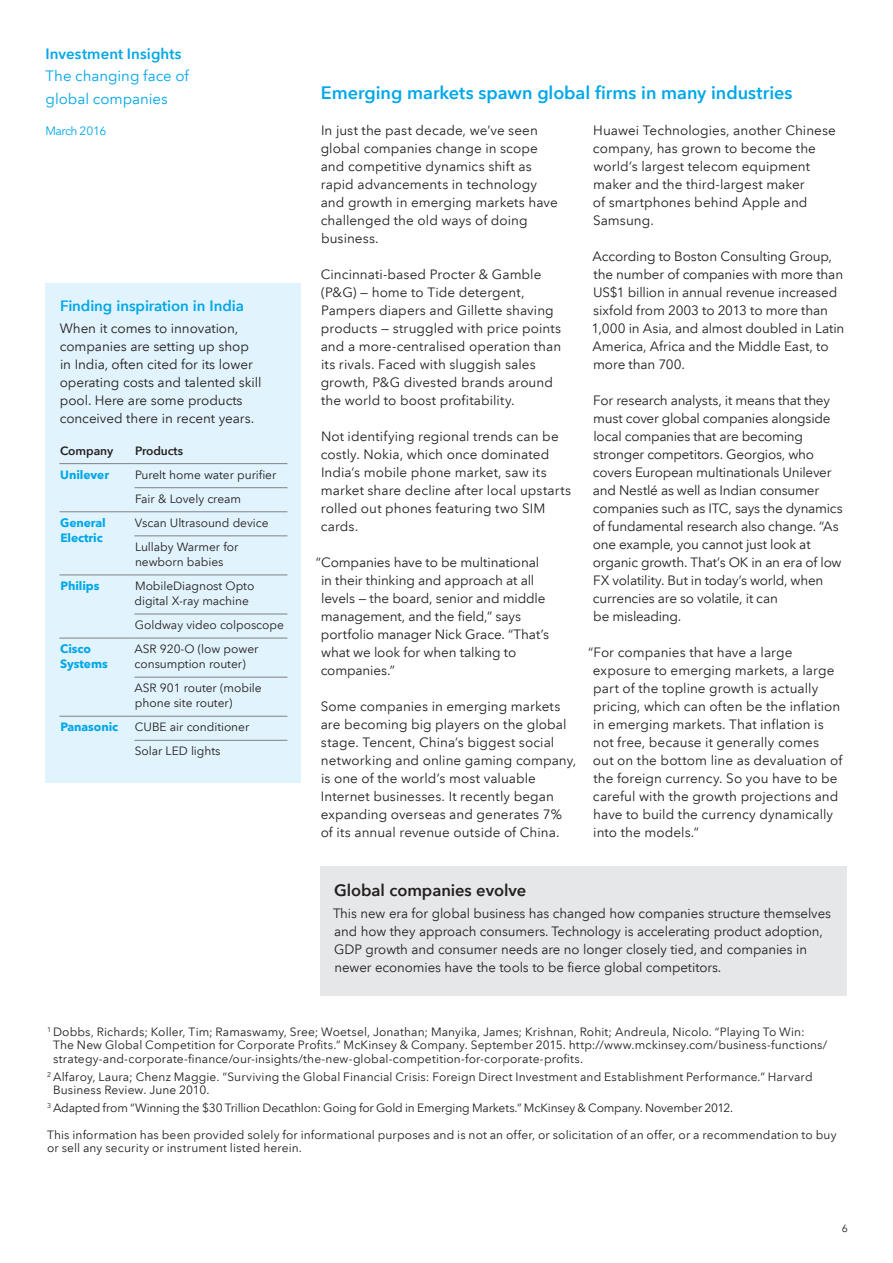
<style>
.page{position:relative;width:893px;height:1263px;background:#fff}
.page>*{position:absolute;margin:0;border:0;box-sizing:border-box;transform-origin:0 0}
.Subhead_Blue{font:600 18px "Avenir Next LT Com";letter-spacing:-.005em;color:#00a7e9}
.Subhead_Blue-2{font:600 16.5px "Avenir Next LT Com";letter-spacing:-.005em;color:#231f20}
.Subhead_Blue-3{font:600 15px "Avenir Next LT Com";letter-spacing:-.005em;color:#00a7e9}
.t1{font:15px/22.5px "Avenir Next LT Com";color:#00a7e9}
.Body_text_-_9_12{font:13.5px/18px "Avenir Next LT Com";color:#231f20}
.Body_Black{font:13.5px/18px "Avenir Next LT Com";letter-spacing:-.005em;color:#231f20}
.Body_text_-_9_12-2{font:13.5px/18px "Avenir Next LT Com";letter-spacing:-.02em;color:#231f20}
.Body_Black-2{font:12px/15px "Avenir Next LT Com";letter-spacing:.005em;color:#231f20}
.Body_Black-3{font:12px "Avenir Next LT Com";letter-spacing:-.015em;color:#231f20}
.Body_Black-4{font:700 12px/15px "Avenir Next LT Com";letter-spacing:-.005em;color:#00a7e9}
.Body_Black-5{font:600 12px "Avenir Next LT Com";letter-spacing:-.005em;color:#231f20}
.t2{font:12px "Avenir Next LT Com";letter-spacing:-.055em;color:#00a7e9}
.t3{font:10.5px "Avenir Next LT Com";color:#231f20}
.s1{font-style:inherit}
</style>
<div class="page">
<div style="left:46px;top:283px;width:255px;height:500px;background:#e1f3fc"></div>
<hr style="left:59px;top:463px;width:75px;height:1px;background:#808285">
<hr style="left:59px;top:511px;width:75px;height:1px;background:#808285">
<hr style="left:59px;top:574px;width:75px;height:1px;background:#808285">
<hr style="left:59px;top:638px;width:75px;height:1px;background:#808285">
<hr style="left:134px;top:463px;width:153px;height:1px;background:#808285">
<hr style="left:134px;top:487px;width:153px;height:1px;background:#808285">
<hr style="left:134px;top:511px;width:153px;height:1px;background:#808285">
<hr style="left:134px;top:535px;width:153px;height:1px;background:#808285">
<hr style="left:134px;top:574px;width:153px;height:1px;background:#808285">
<hr style="left:134px;top:614px;width:153px;height:1px;background:#808285">
<hr style="left:134px;top:638px;width:153px;height:1px;background:#808285">
<hr style="left:134px;top:677px;width:153px;height:1px;background:#808285">
<hr style="left:134px;top:716px;width:153px;height:1px;background:#808285">
<hr style="left:59px;top:716px;width:75px;height:1px;background:#808285">
<hr style="left:134px;top:740px;width:153px;height:1px;background:#808285">
<div style="left:320px;top:866px;width:527px;height:130px;background:#e6e7e9"></div>
<p class="Subhead_Blue-3" style="left:46px;top:44px;width:137px">Investment Insights</p>
<p class="t1" style="left:46px;top:65px;width:145px">The changing face of global companies</p>
<p class="t2" style="left:46px;top:124px;width:62px">March <span class="s1">2016</span></p>
<p class="Subhead_Blue-3" style="left:60px;top:296px;width:185px">Finding inspiration in India</p>
<p class="Body_Black" style="left:60px;top:319px;width:204px">When it comes to innovation, companies are setting up shop in India, often cited for its lower operating costs and talented skill pool. Here are some products conceived there in recent years.</p>
<p class="Body_Black-5" style="left:60px;top:443px;width:55px">Company</p>
<p class="Body_Black-5" style="left:135px;top:443px;width:49px">Products</p>
<p class="Body_Black-4" style="left:60px;top:467px;width:50px">Unilever</p>
<p class="Body_Black-2" style="left:135px;top:467px;width:143px">PureIt home water purifier</p>
<p class="Body_Black-2" style="left:135px;top:491px;width:107px">Fair &amp; Lovely cream</p>
<p class="Body_Black-4" style="left:60px;top:515px;width:47px">General<br>Electric</p>
<p class="Body_Black-2" style="left:135px;top:515px;width:135px">Vscan Ultrasound device</p>
<p class="Body_Black-2" style="left:135px;top:539px;width:105px">Lullaby Warmer for newborn babies</p>
<p class="Body_Black-4" style="left:60px;top:578px;width:40px">Philips</p>
<p class="Body_Black-2" style="left:135px;top:578px;width:121px">MobileDiagnost Opto digital X-ray machine</p>
<p class="Body_Black-2" style="left:135px;top:617px;width:150px">Goldway video colposcope</p>
<p class="Body_Black-4" style="left:60px;top:641px;width:49px">Cisco<br>Systems</p>
<p class="Body_Black-2" style="left:134px;top:641px;width:126px">ASR 920-O (low power consumption router)</p>
<p class="Body_Black-2" style="left:134px;top:680px;width:129px">ASR 901 router (mobile phone site router)</p>
<p class="Body_Black-4" style="left:60px;top:719px;width:59px">Panasonic</p>
<p class="Body_Black-2" style="left:135px;top:720px;width:116px">CUBE air conditioner</p>
<p class="Body_Black-2" style="left:135px;top:744px;width:87px">Solar LED lights</p>
<p class="Subhead_Blue" style="left:321px;top:82px;width:473px">Emerging markets spawn global firms in many industries</p>
<p class="Body_text_-_9_12" style="left:321px;top:121px;width:239px">In just the past decade, we’ve seen global companies change in scope and competitive dynamics shift as rapid advancements in technology and growth in emerging markets have challenged the old ways of doing business.</p>
<p class="Body_text_-_9_12" style="left:321px;top:265px;width:242px">Cincinnati-based Procter &amp; Gamble (P&amp;G) — home to Tide detergent, Pampers diapers and Gillette shaving products — struggled with price points and a more-centralised operation than its rivals. Faced with sluggish sales growth, P&amp;G divested brands around the world to boost profitability.</p>
<p class="Body_text_-_9_12" style="left:321px;top:427px;width:252px">Not identifying regional trends can be costly. Nokia, which once dominated<br>India’s mobile phone market, saw its market share decline after local upstarts rolled out phones featuring two SIM cards.</p>
<p class="Body_text_-_9_12" style="left:321px;top:553px;width:230px;text-indent:-5px">“Companies have to be multinational in their thinking and approach at all levels — the board, senior and middle management, and the field,” says portfolio manager Nick Grace. “That’s what we look for when talking to companies.”</p>
<p class="Body_text_-_9_12" style="left:321px;top:697px;width:257px">Some companies in emerging markets are becoming big players on the global stage. Tencent, China’s biggest social networking and online gaming company, is one of the world’s most valuable Internet businesses. It recently began expanding overseas and generates 7% of its annual revenue outside of China.</p>
<p class="Body_text_-_9_12" style="left:593px;top:121px;width:245px">Huawei Technologies, another Chinese company, has grown to become the world’s largest telecom equipment maker and the third-largest maker<br>of smartphones behind Apple and<br>Samsung.</p>
<p class="Body_text_-_9_12" style="left:591px;top:247px;width:254px">According to Boston Consulting Group, the number of companies with more than US$1 billion in annual revenue increased sixfold from 2003 to 2013 to more than 1,000 in Asia, and almost doubled in Latin America, Africa and the Middle East, to more than 700.</p>
<p class="Body_text_-_9_12-2" style="left:593px;top:391px;width:251px">For research analysts, it means that they must cover global companies alongside local companies that are becoming stronger competitors. Georgios, who covers European multinationals Unilever and Nestlé as well as Indian consumer companies such as ITC, says the dynamics of fundamental research also change. “As one example, you cannot just look at organic growth. That’s OK in an era of low FX volatility. But in today’s world, when currencies are so volatile, it can<br>be misleading.</p>
<p class="Body_text_-_9_12" style="left:593px;top:643px;width:251px;text-indent:-5px">“For companies that have a large exposure to emerging markets, a large part of the topline growth is actually pricing, which can often be the inflation in emerging markets. That inflation is not free, because it generally comes out on the bottom line as devaluation of the foreign currency. So you have to be careful with the growth projections and have to build the currency dynamically into the models.”</p>
<p class="Subhead_Blue-2" style="left:334px;top:880px;width:193px">Global companies evolve</p>
<p class="Body_Black" style="left:333px;top:904px;width:500px">This new era for global business has changed how companies structure themselves and how they approach consumers. Technology is accelerating product adoption, GDP growth and consumer needs are no longer closely tied, and companies in newer economies have the tools to be fierce global competitors.</p>
<p class="Body_Black-2" style="left:53px;top:1025px;width:776px;line-height:13.5px;text-indent:-6px"><sup>1</sup> Dobbs, Richards; Koller, Tim; Ramaswamy, Sree; Woetsel, Jonathan; Manyika, James; Krishnan, Rohit; Andreula, Nicolo. “Playing To Win:<br>The New Global Competition for Corporate Profits.” McKinsey &amp; Company. September 2015. http://www.mckinsey.com/business-functions/ strategy-and-corporate-finance/our-insights/the-new-global-competition-for-corporate-profits.</p>
<p class="Body_Black-2" style="left:53px;top:1069px;width:761px;line-height:13.5px;text-indent:-6px"><sup>2</sup> Alfaroy, Laura; Chenz Maggie. “Surviving the Global Financial Crisis: Foreign Direct Investment and Establishment Performance.” Harvard<br>Business Review. June 2010.</p>
<p class="Body_Black-3" style="left:47px;top:1100px;width:688px"><sup>3</sup> Adapted from “Winning the $30 Trillion Decathlon: Going for Gold in Emerging Markets.” McKinsey &amp; Company. November 2012.</p>
<p class="Body_Black-2" style="left:47px;top:1127px;width:791px;line-height:13.5px">This information has been provided solely for informational purposes and is not an offer, or solicitation of an offer, or a recommendation to buy or sell any security or instrument listed herein.</p>
<p class="t3" style="left:842px;top:1221px;width:8px">6</p>
</div>
